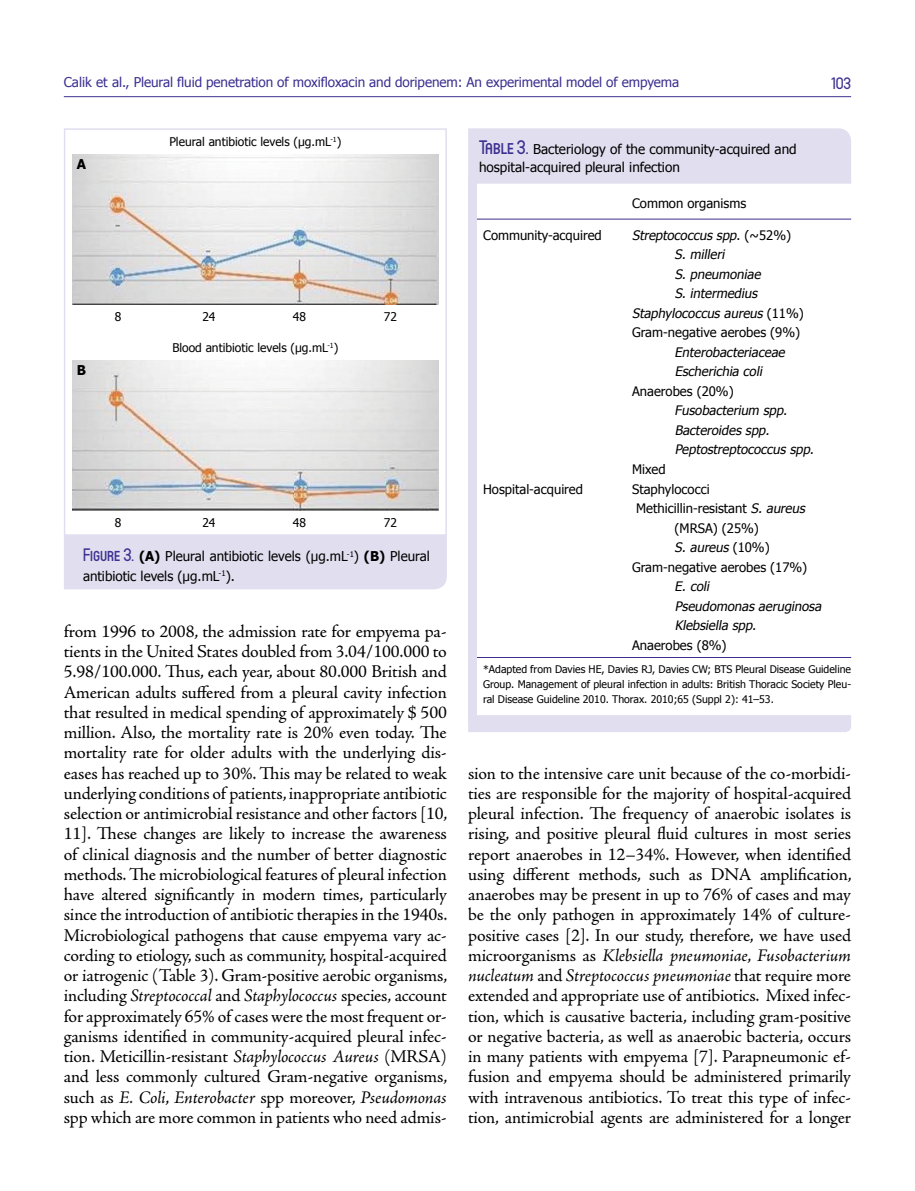
<style>
.page{position:relative;width:915px;height:1191px;background:#fff}
.page>*{position:absolute;margin:0;border:0;box-sizing:border-box;transform-origin:0 0}
.t1{font:18px/20.2px "Adobe Jenson Pro";letter-spacing:-.01em;color:#000;text-align:justify}
.t2{font:500 16.5px "Circula";color:#3c3091}
.t3{font:13.5px/19.5px "Tahoma";color:#000}
.t4{font:13.5px "Tahoma";letter-spacing:-.005em;color:#3c3091}
.t5{font:700 13.5px "Tahoma";color:#000}
.t6{font:italic 13.05px/19.5px "Tahoma";color:#000}
.t7{font:13.05px "Tahoma";color:#000}
.t8{font:12px "Tahoma";color:#000}
.t9{font:10.5px/15px "Tahoma";color:#000;text-align:justify}
.s1{font-family:"Circula";font-weight:500;font-size:18px;color:#3c3091}
.s2{font-weight:700}
.s3{font-style:italic}
.s4{font-family:"Circula";font-weight:500;font-size:19.5px;color:#3c3091}
.s5{font-style:normal}
</style>
<div class="page">
<hr style="left:64px;top:96px;width:786px;height:1px;background:#3c3091">
<div style="left:64px;top:128px;width:382px;height:408px;border:2px solid #e1dfef"></div>
<img style="left:72px;top:154px;width:366px;height:151px">
<img style="left:72px;top:360px;width:366px;height:150px">
<div style="left:64px;top:535px;width:382px;height:54px;background:#e1dfef"></div>
<div style="left:468px;top:715px;width:382px;height:17px;background:#e1dfef"></div>
<div style="left:468px;top:128px;width:382px;height:56px;background:#e1dfef"></div>
<hr style="left:468px;top:657px;width:382px;height:1px;background:#3c3091">
<hr style="left:468px;top:219px;width:382px;height:1px;background:#3c3091">
<div style="left:468px;top:177px;width:8px;height:546px;background:#e1dfef"></div>
<p class="t4" style="left:64px;top:73px;width:616px">Calik et al., Pleural fluid penetration of moxifloxacin and doripenem: An experimental model of empyema</p>
<p class="t2" style="left:831px;top:73px;width:21px">103</p>
<p class="t5" style="left:77px;top:155px;width:11px">A</p>
<p class="t8" style="left:169px;top:134px;width:173px">Pleural antibiotic levels (µg.mL<sup>-1</sup>)</p>
<p class="t5" style="left:77px;top:361px;width:11px">B</p>
<p class="t8" style="left:115px;top:309px;width:8px">8</p>
<p class="t8" style="left:202px;top:309px;width:15px">24</p>
<p class="t8" style="left:293px;top:309px;width:15px">48</p>
<p class="t8" style="left:172px;top:339px;width:167px">Blood antibiotic levels (µg.mL<sup>-1</sup>)</p>
<p class="t8" style="left:384px;top:309px;width:15px">72</p>
<p class="t8" style="left:115px;top:515px;width:8px">8</p>
<p class="t8" style="left:202px;top:515px;width:15px">24</p>
<p class="t8" style="left:293px;top:515px;width:15px">48</p>
<p class="t8" style="left:384px;top:515px;width:15px">72</p>
<p class="t3" style="left:83px;top:546px;width:348px"><span class="s1">Figure 3.</span> <span class="s2">(A)</span> Pleural antibiotic levels (µg.mL<sup>-1</sup>) <span class="s2">(B)</span> Pleural antibiotic levels (µg.mL<sup>-1</sup>).</p>
<p class="t1" style="left:64px;top:621px;width:385px">from 1996 to 2008, the admission rate for empyema pa&shy;tients in the United States doubled from 3.04/100.000 to 5.98/100.000. Thus, each year, about 80.000 British and American adults suffered from a pleural cavity infection that resulted in medical spending of approximately $ 500 million. Also, the mortality rate is 20% even today. The mortality rate for older adults with the underlying dis&shy;eases has reached up to 30%. This may be related to weak underlying conditions of patients, inappropriate antibiotic selection or antimicrobial resistance and other factors [10, 11]. These changes are likely to increase the awareness of clinical diagnosis and the number of better diagnostic methods. The microbiological features of pleural infection have altered significantly in modern times, particularly since the introduction of antibiotic therapies in the 1940s.<br>Microbiological pathogens that cause empyema vary ac&shy;cording to etiology, such as community, hospital-acquired or iatrogenic (Table 3). Gram-positive aerobic organisms, including <span class="s3">Streptococcal</span> and <span class="s3">Staphylococcus</span> species, account for approximately 65% of cases were the most frequent or&shy;ganisms identified in community-acquired pleural infec&shy;tion. Meticillin-resistant <span class="s3">Staphylococcus Aureus</span> (MRSA) and less commonly cultured Gram-negative organisms, such as <span class="s3">E. Coli</span>, <span class="s3">Enterobacter</span> spp moreover, <span class="s3">Pseudomonas </span>spp which are more common in patients who need admis-</p>
<p class="t3" style="left:479px;top:140px;width:319px;line-height:18px"><span class="s4">Table 3.</span> Bacteriology of the community-acquired and hospital-acquired pleural infection</p>
<p class="t7" style="left:632px;top:194px;width:115px">Common organisms</p>
<p class="t7" style="left:483px;top:226px;width:120px">Community-acquired</p>
<p class="t6" style="left:632px;top:225px;width:160px">Streptococcus spp<span class="s5">. ( ~ 5 2 % )</span></p>
<p class="t6" style="left:674px;top:244px;width:54px">S. milleri</p>
<p class="t6" style="left:674px;top:264px;width:90px">S. pneumoniae</p>
<p class="t6" style="left:674px;top:283px;width:87px">S. intermedius</p>
<p class="t6" style="left:632px;top:303px;width:173px">Staphylococcus aureus <span class="s5">( 1 1 % )</span></p>
<p class="t7" style="left:632px;top:324px;width:169px">Gram-negative aerobes (9%)</p>
<p class="t6" style="left:674px;top:342px;width:114px">Enterobacteriaceae<br>Escherichia coli</p>
<p class="t7" style="left:632px;top:382px;width:103px">Anaerobes (20%)</p>
<p class="t6" style="left:674px;top:400px;width:144px">Fusobacterium spp.<br>Bacteroides spp.<br>Peptostreptococcus spp.</p>
<p class="t7" style="left:632px;top:460px;width:35px">Mixed</p>
<p class="t7" style="left:483px;top:480px;width:101px">Hospital-acquired</p>
<p class="t7" style="left:632px;top:480px;width:79px">Staphylococci</p>
<p class="t7" style="left:636px;top:499px;width:173px">Methicillin-resistant <span class="s3">S. aureus</span></p>
<p class="t7" style="left:674px;top:519px;width:86px">(MRSA) (25%)</p>
<p class="t6" style="left:674px;top:537px;width:96px">S. aureus <span class="s5">( 1 0 % )</span></p>
<p class="t7" style="left:632px;top:558px;width:177px">Gram-negative aerobes (17%)</p>
<p class="t6" style="left:674px;top:576px;width:151px">E. coli<br>Pseudomonas aeruginosa<br>Klebsiella spp.</p>
<p class="t7" style="left:632px;top:636px;width:96px">Anaerobes (8%)</p>
<p class="t9" style="left:483px;top:661px;width:369px">*Adapted from Davies HE, Davies RJ, Davies CW; BTS Pleural Disease Guideline Group. Management of pleural infection in adults: British Thoracic Society Pleu&shy;ral Disease Guideline 2010. Thorax. 2010;65 (Suppl 2): 41–53.</p>
<p class="t1" style="left:468px;top:763px;width:385px">sion to the intensive care unit because of the co-morbidi&shy;ties are responsible for the majority of hospital-acquired pleural infection. The frequency of anaerobic isolates is rising, and positive pleural fluid cultures in most series report anaerobes in 12–34%. However, when identified using different methods, such as DNA amplification, anaerobes may be present in up to 76% of cases and may be the only pathogen in approximately 14% of culture&shy;positive cases [2]. In our study, therefore, we have used microorganisms as <span class="s3">Klebsiella pneumoniae</span>, <span class="s3">Fusobacterium nucleatum</span> and <span class="s3">Streptococcus pneumoniae</span> that require more extended and appropriate use of antibiotics. Mixed infec&shy;tion, which is causative bacteria, including gram-positive or negative bacteria, as well as anaerobic bacteria, occurs in many patients with empyema [7]. Parapneumonic ef&shy;fusion and empyema should be administered primarily with intravenous antibiotics. To treat this type of infec&shy;tion, antimicrobial agents are administered for a longer</p>
</div>
